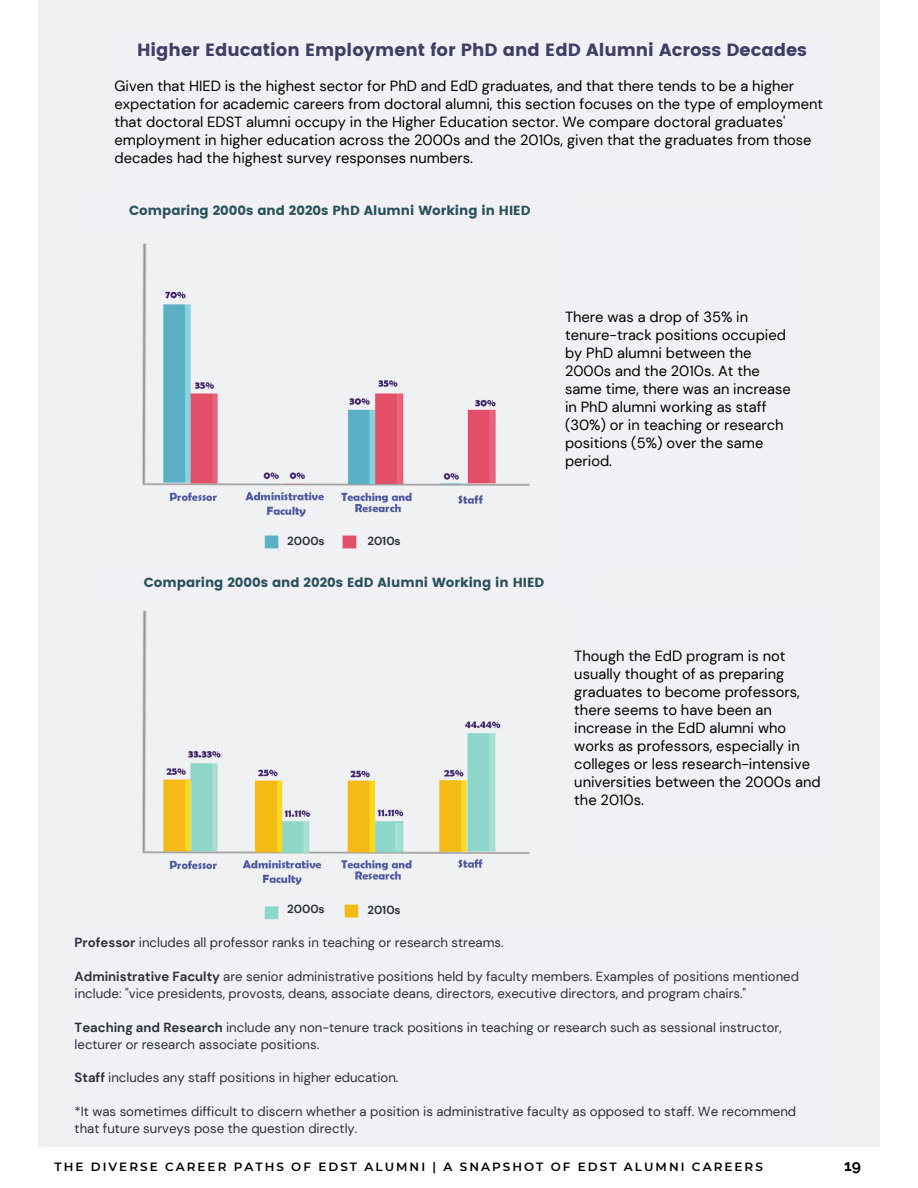
<style>
.page{position:relative;width:918px;height:1188px;background:#fff}
.page>*{position:absolute;margin:0;border:0;box-sizing:border-box;transform-origin:0 0}
.t1{font:17.7px "Poppins";color:#3f3e67}
.t2{font:700 15.6px "Raleway";color:#000}
.t3{font:14.7px/18px "DM Sans";color:#000}
.t4{font:13.2px/16.8px "DM Sans";color:#293039}
.t5{font:13.2px "Poppins";color:#29515c}
.t6{font:600 12px "Montserrat";letter-spacing:.17em;color:#000}
.t7{font:700 11.7px "DM Sans";color:#293039}
.s1{font-weight:700}
</style>
<div class="page">
<img style="left:39px;top:0;width:840px;height:1147px">
<div style="left:110px;top:73px;width:730px;height:120px;background:#f1f0f4"></div>
<div style="left:561px;top:209px;width:238px;height:362px;background:#f1f0f4"></div>
<div style="left:570px;top:604px;width:256px;height:252px;background:#f1f0f4"></div>
<div style="left:70px;top:929px;width:756px;height:214px;background:#f1f0f4"></div>
<div style="left:282px;top:528px;width:47px;height:26px;background:#f1f0f4"></div>
<div style="left:360px;top:528px;width:47px;height:26px;background:#f1f0f4"></div>
<div style="left:282px;top:896px;width:47px;height:29px;background:#f1f0f4"></div>
<div style="left:360px;top:894px;width:47px;height:31px;background:#f1f0f4"></div>
<div style="left:110px;top:32px;width:723px;height:41px;background:#f1f0f4"></div>
<div style="left:78px;top:193px;width:503px;height:38px;background:#f1f0f4"></div>
<div style="left:92px;top:565px;width:503px;height:39px;background:#f1f0f4"></div>
<p class="t1" style="left:137px;top:40px;width:671px">Higher Education Employment for PhD and EdD Alumni Across Decades</p>
<p class="t3" style="left:115px;top:77px;width:710px">Given that HIED is the highest sector for PhD and EdD graduates, and that there tends to be a higher expectation for academic careers from doctoral alumni, this section focuses on the type of employment that doctoral EDST alumni occupy in the Higher Education sector. We compare doctoral graduates' employment in higher education across the 2000s and the 2010s, given that the graduates from those decades had the highest survey responses numbers.</p>
<p class="t5" style="left:129px;top:203px;width:403px">Comparing 2000s and 2020s PhD Alumni Working in HIED</p>
<p class="t3" style="left:565px;top:308px;width:227px">There was a drop of 35% in tenure-track positions occupied by PhD alumni between the<br>2000s and the 2010s. At the same time, there was an increase in PhD alumni working as staff (30%) or in teaching or research positions (5%) over the same period.</p>
<p class="t7" style="left:287px;top:533px;width:39px">2000s</p>
<p class="t7" style="left:367px;top:533px;width:35px">2010s</p>
<p class="t5" style="left:144px;top:575px;width:402px">Comparing 2000s and 2020s EdD Alumni Working in HIED</p>
<p class="t3" style="left:574px;top:647px;width:248px">Though the EdD program is not usually thought of as preparing graduates to become professors, there seems to have been an increase in the EdD alumni who works as professors, especially in colleges or less research-intensive universities between the 2000s and the 2010s.</p>
<p class="t7" style="left:287px;top:901px;width:39px">2000s</p>
<p class="t7" style="left:367px;top:902px;width:35px">2010s</p>
<p class="t4" style="left:75px;top:934px;width:431px"><span class="s1">Professor</span> includes all professor ranks in teaching or research streams.</p>
<p class="t4" style="left:75px;top:968px;width:726px"><span class="s1">Administrative Faculty</span> are senior administrative positions held by faculty members. Examples of positions mentioned include: "vice presidents, provosts, deans, associate deans, directors, executive directors, and program chairs."</p>
<p class="t4" style="left:75px;top:1019px;width:709px"><span class="s1">Teaching and Research</span> include any non-tenure track positions in teaching or research such as sessional instructor, lecturer or research associate positions.</p>
<p class="t4" style="left:75px;top:1069px;width:325px"><span class="s1">Staff</span> includes any staff positions in higher education.</p>
<p class="t4" style="left:75px;top:1103px;width:723px">*It was sometimes difficult to discern whether a position is administrative faculty as opposed to staff. We recommend that future surveys pose the question directly.</p>
<p class="t6" style="left:54px;top:1159px;width:710px">THE DIVERSE CAREER PATHS OF EDST ALUMNI | A SNAPSHOT OF EDST ALUMNI CAREERS</p>
<p class="t2" style="left:844px;top:1156px;width:18px">19</p>
</div>
